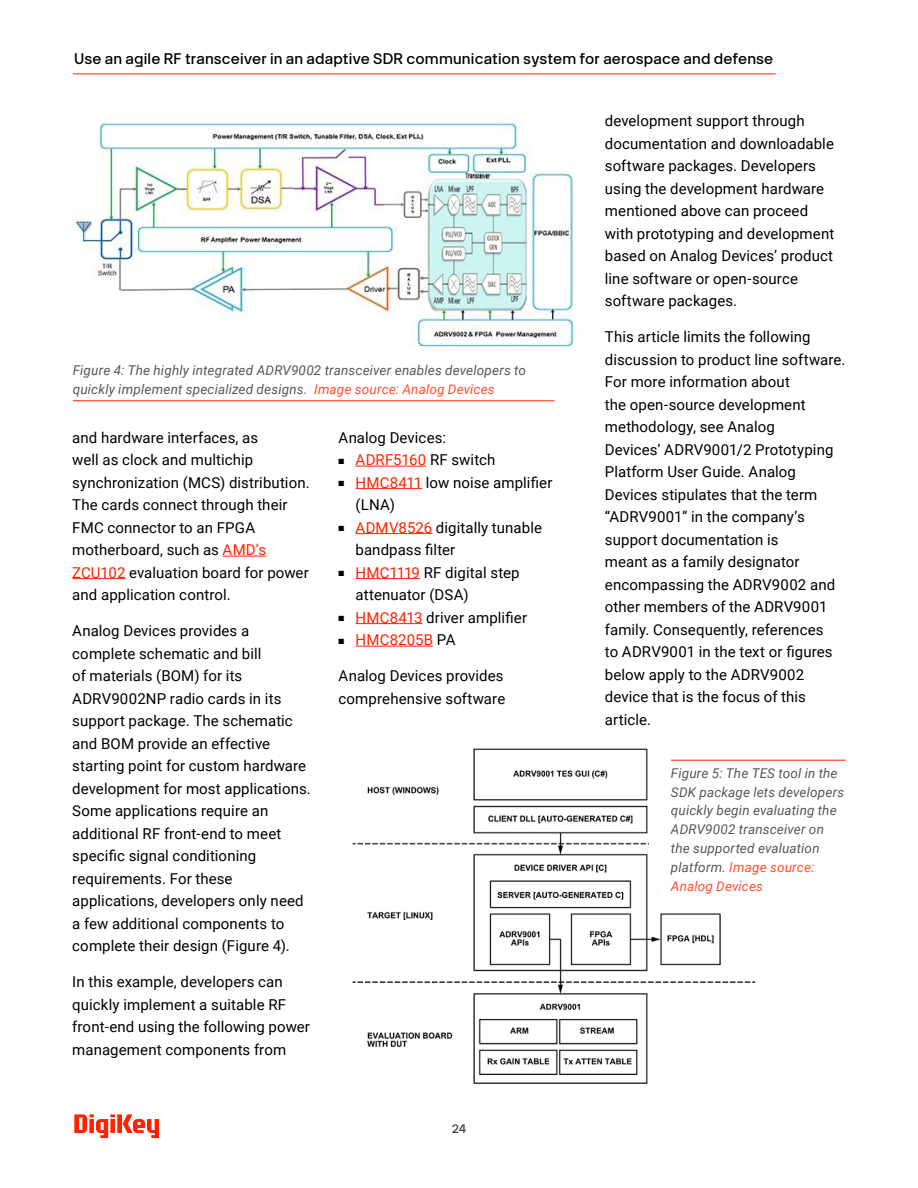
<style>
.page{position:relative;width:918px;height:1188px;background:#fff}
.page>*{position:absolute;margin:0;border:0;box-sizing:border-box;transform-origin:0 0}
.t1{font:15px/22.5px "Roboto";letter-spacing:.005em;color:#000}
.t2{font:15px "Digi Key Artex TT";letter-spacing:.01em;color:#000}
.t3{font:15px "Roboto";letter-spacing:.01em;color:#ff2100}
.t4{font:italic 13.5px/18.9px "Roboto";letter-spacing:.01em;color:#575756}
.t5{font:12px "Digi Key Artex TT";color:#39384f}
.s1{color:#ff4e33}
.s2{color:#ff2100}
.s3{color:#000}
</style>
<div class="page">
<svg style="left:74px;top:1114px;width:85px;height:24px"></svg>
<hr style="left:223px;top:556px;width:43px;height:1px;background:#ff2100">
<hr style="left:72px;top:578px;width:53px;height:1px;background:#ff2100">
<hr style="left:356px;top:466px;width:70px;height:1px;background:#ff2100">
<hr style="left:356px;top:488px;width:66px;height:1px;background:#ff2100">
<hr style="left:356px;top:533px;width:76px;height:1px;background:#ff2100">
<hr style="left:356px;top:578px;width:64px;height:1px;background:#ff2100">
<hr style="left:356px;top:623px;width:67px;height:1px;background:#ff2100">
<hr style="left:356px;top:646px;width:77px;height:1px;background:#ff2100">
<img style="left:72px;top:122px;width:502px;height:226px">
<hr style="left:73px;top:401px;width:482px;height:1px;background:#ff2100">
<hr style="left:73px;top:74px;width:703px;height:1px;background:#ff2100">
<img style="left:352px;top:748px;width:407px;height:336px">
<div style="left:650px;top:768px;width:196px;height:123px;background:#fff"></div>
<hr style="left:671px;top:760px;width:175px;height:1px;background:#ff2100">
<p class="t2" style="left:74px;top:47px;width:701px">Use an agile RF transceiver in an adaptive SDR communication system for aerospace and defense</p>
<p class="t4" style="left:73px;top:360px;width:455px">Figure 4: The highly integrated ADRV9002 transceiver enables developers to quickly implement specialized designs. <span class="s1">Image source: Analog Devices</span></p>
<p class="t1" style="left:72px;top:425px;width:239px">and hardware interfaces, as<br>well as clock and multichip synchronization (MCS) distribution.<br>The cards connect through their<br>FMC connector to an FPGA motherboard, such as <span class="s2">AMD’s<br>ZCU102</span> evaluation board for power and application control.</p>
<p class="t1" style="left:72px;top:619px;width:240px">Analog Devices provides a complete schematic and bill<br>of materials (BOM) for its<br>ADRV9002NP radio cards in its support package. The schematic and BOM provide an effective starting point for custom hardware development for most applications.<br>Some applications require an additional RF front-end to meet specific signal conditioning requirements. For these applications, developers only need a few additional components to complete their design (Figure 4).</p>
<p class="t1" style="left:72px;top:970px;width:239px">In this example, developers can quickly implement a suitable RF front-end using the following power management components from</p>
<p class="t1" style="left:339px;top:425px;width:109px">Analog Devices:</p>
<p class="t3" style="left:339px;top:449px;width:158px"><span class="s3">■</span> ADRF5160 <span class="s3">RF switch</span></p>
<p class="t1" style="left:356px;top:470px;width:198px;text-indent:-17px">■ <span class="s2">HMC8411</span> low noise amplifier (LNA)</p>
<p class="t1" style="left:356px;top:515px;width:188px;text-indent:-17px">■ <span class="s2">ADMV8526</span> digitally tunable bandpass filter</p>
<p class="t1" style="left:356px;top:560px;width:166px;text-indent:-17px">■ <span class="s2">HMC1119</span> RF digital step attenuator (DSA)</p>
<p class="t1" style="left:339px;top:605px;width:190px">■ <span class="s2">HMC8413</span> driver amplifier</p>
<p class="t3" style="left:339px;top:629px;width:118px"><span class="s3">■</span> HMC8205B <span class="s3">PA</span></p>
<p class="t1" style="left:339px;top:664px;width:168px">Analog Devices provides comprehensive software</p>
<p class="t5" style="left:452px;top:1120px;width:16px">24</p>
<p class="t1" style="left:605px;top:109px;width:231px">development support through documentation and downloadable software packages. Developers using the development hardware mentioned above can proceed with prototyping and development based on Analog Devices’ product line software or open-source software packages.</p>
<p class="t1" style="left:605px;top:325px;width:242px">This article limits the following discussion to product line software.<br>For more information about<br>the open-source development methodology, see Analog<br>Devices’ ADRV9001/2 Prototyping<br>Platform User Guide. Analog<br>Devices stipulates that the term “ADRV9001” in the company’s support documentation is<br>meant as a family designator encompassing the ADRV9002 and other members of the ADRV9001 family. Consequently, references<br>to ADRV9001 in the text or figures below apply to the ADRV9002 device that is the focus of this article.</p>
<p class="t4" style="left:671px;top:763px;width:175px">Figure 5: The TES tool in the<br>SDK package lets developers quickly begin evaluating the<br>ADRV9002 transceiver on the supported evaluation platform. <span class="s1">Image source:<br>Analog Devices</span></p>
</div>
